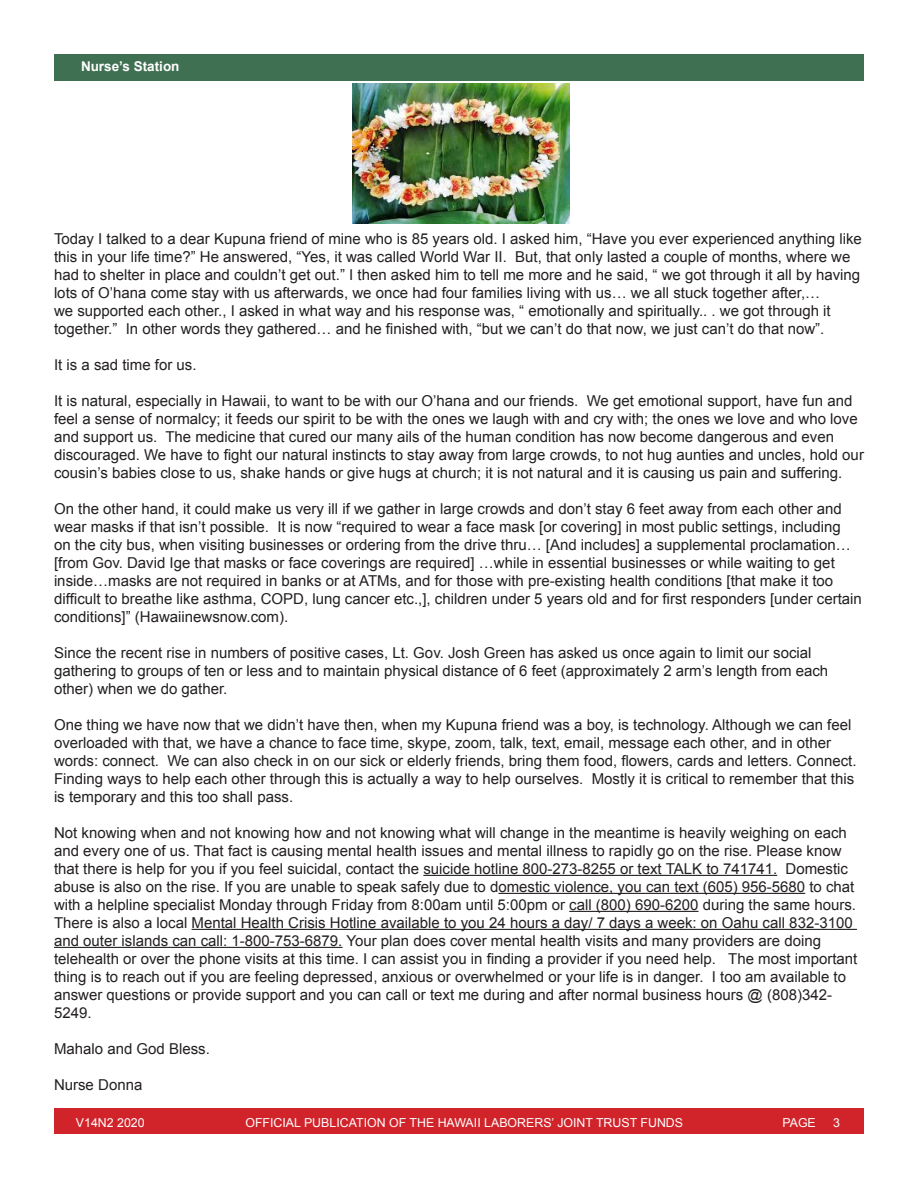
<style>
.page{position:relative;width:918px;height:1188px;background:#fff}
.page>*{position:absolute;margin:0;border:0;box-sizing:border-box;transform-origin:0 0}
.t1{font:15px/18px "Arial";color:#231f20}
.t2{font:700 13.5px "Arial";color:#fff}
.t3{font:12.3px "Arial";color:#fff}
</style>
<div class="page">
<div style="left:54px;top:1108px;width:810px;height:26px;background:#d1232a"></div>
<div style="left:54px;top:54px;width:810px;height:27px;background:#407052"></div>
<hr style="left:423px;top:875px;width:354px;height:1px;background:#231f20">
<hr style="left:498px;top:893px;width:307px;height:1px;background:#231f20">
<hr style="left:569px;top:911px;width:130px;height:1px;background:#231f20">
<hr style="left:192px;top:929px;width:665px;height:1px;background:#231f20">
<hr style="left:54px;top:947px;width:289px;height:1px;background:#231f20">
<img style="left:353px;top:84px;width:217px;height:140px">
<p class="t2" style="left:81px;top:57px;width:100px">Nurse’s Station</p>
<p class="t1" style="left:54px;top:230px;width:809px">Today I talked to a dear Kupuna friend of mine who is 85 years old. I asked him, “Have you ever experienced anything like this in your life time?” He answered, “Yes, it was called World War II. But, that only lasted a couple of months, where we had to shelter in place and couldn’t get out.” I then asked him to tell me more and he said, “ we got through it all by having lots of O’hana come stay with us afterwards, we once had four families living with us… we all stuck together after,…<br>we supported each other., I asked in what way and his response was, “ emotionally and spiritually.. . we got through it together.” In other words they gathered… and he finished with, “but we can’t do that now, we just can’t do that now”.</p>
<p class="t1" style="left:54px;top:356px;width:144px">It is a sad time for us.</p>
<p class="t1" style="left:54px;top:392px;width:811px">It is natural, especially in Hawaii, to want to be with our O’hana and our friends. We get emotional support, have fun and feel a sense of normalcy; it feeds our spirit to be with the ones we laugh with and cry with; the ones we love and who love and support us. The medicine that cured our many ails of the human condition has now become dangerous and even discouraged. We have to fight our natural instincts to stay away from large crowds, to not hug aunties and uncles, hold our cousin’s babies close to us, shake hands or give hugs at church; it is not natural and it is causing us pain and suffering.</p>
<p class="t1" style="left:54px;top:500px;width:809px">On the other hand, it could make us very ill if we gather in large crowds and don’t stay 6 feet away from each other and wear masks if that isn’t possible. It is now “required to wear a face mask [or covering] in most public settings, including<br>on the city bus, when visiting businesses or ordering from the drive thru… [And includes] a supplemental proclamation… [from Gov. David Ige that masks or face coverings are required] …while in essential businesses or while waiting to get inside…masks are not required in banks or at ATMs, and for those with pre-existing health conditions [that make it too difficult to breathe like asthma, COPD, lung cancer etc.,], children under 5 years old and for first responders [under certain conditions]” (Hawaiinewsnow.com).</p>
<p class="t1" style="left:54px;top:644px;width:776px">Since the recent rise in numbers of positive cases, Lt. Gov. Josh Green has asked us once again to limit our social gathering to groups of ten or less and to maintain physical distance of 6 feet (approximately 2 arm’s length from each other) when we do gather.</p>
<p class="t1" style="left:54px;top:716px;width:804px">One thing we have now that we didn’t have then, when my Kupuna friend was a boy, is technology. Although we can feel overloaded with that, we have a chance to face time, skype, zoom, talk, text, email, message each other, and in other words: connect. We can also check in on our sick or elderly friends, bring them food, flowers, cards and letters. Connect.<br>Finding ways to help each other through this is actually a way to help ourselves. Mostly it is critical to remember that this is temporary and this too shall pass.</p>
<p class="t1" style="left:54px;top:824px;width:805px">Not knowing when and not knowing how and not knowing what will change in the meantime is heavily weighing on each and every one of us. That fact is causing mental health issues and mental illness to rapidly go on the rise. Please know that there is help for you if you feel suicidal, contact the suicide hotline 800-273-8255 or text TALK to 741741. Domestic abuse is also on the rise. If you are unable to speak safely due to domestic violence, you can text (605) 956-5680 to chat with a helpline specialist Monday through Friday from 8:00am until 5:00pm or call (800) 690-6200 during the same hours.<br>There is also a local Mental Health Crisis Hotline available to you 24 hours a day/ 7 days a week: on Oahu call 832-3100 and outer islands can call: 1-800-753-6879. Your plan does cover mental health visits and many providers are doing telehealth or over the phone visits at this time. I can assist you in finding a provider if you need help. The most important thing is to reach out if you are feeling depressed, anxious or overwhelmed or your life is in danger. I too am available to answer questions or provide support and you can call or text me during and after normal business hours @ (808)342- 5249.</p>
<p class="t1" style="left:54px;top:1040px;width:157px">Mahalo and God Bless.</p>
<p class="t1" style="left:54px;top:1076px;width:90px">Nurse Donna</p>
<p class="t3" style="left:76px;top:1114px;width:70px">V14N2 2020</p>
<p class="t3" style="left:245px;top:1114px;width:439px">OFFICIAL PUBLICATION OF THE HAWAII LABORERS’ JOINT TRUST FUNDS</p>
<p class="t3" style="left:782px;top:1114px;width:35px">PAGE</p>
<p class="t3" style="left:833px;top:1114px;width:8px">3</p>
</div>
